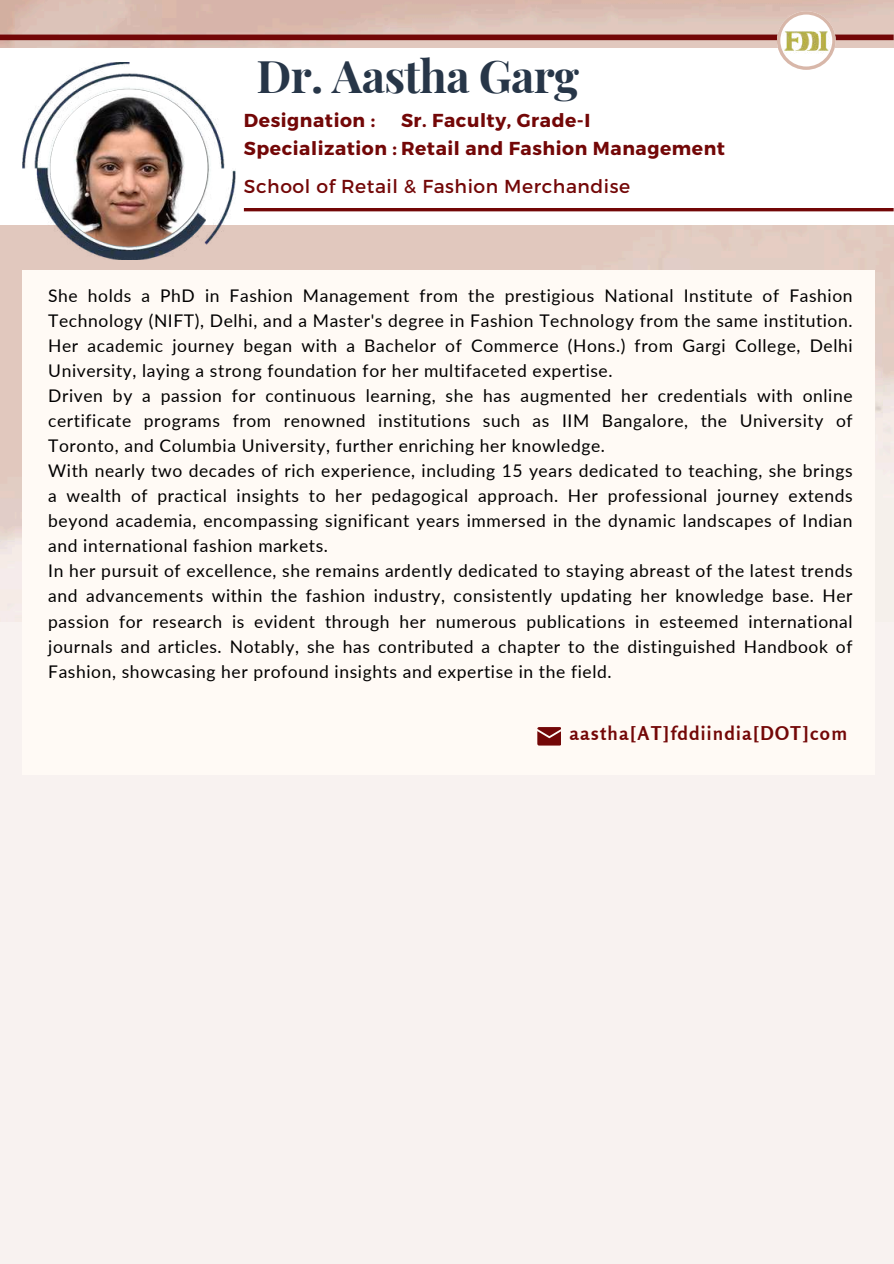
<style>
.page{position:relative;width:894px;height:1264px;background:#fff}
.page>*{position:absolute;margin:0;border:0;box-sizing:border-box;transform-origin:0 0}
.t1{font:700 45px "Playfair Display";letter-spacing:-.015em;color:#273648}
.t2{font:700 18.9px "Rosario";letter-spacing:.065em;color:#730707}
.t3{font:700 18.75px/28.2px "Montserrat";letter-spacing:.03em;color:#730707}
.t4{font:18.75px "Montserrat";letter-spacing:.03em;color:#730707}
.t5{font:17.4px/25px "Lato";letter-spacing:.035em;color:#000}
</style>
<div class="page">
<div style="left:0;top:0;width:893px;height:1263px;background:#f8f2f0"></div>
<img style="left:0;top:0;width:893px;height:606px">
<div style="left:0;top:48px;width:893px;height:177px;background:#fff"></div>
<hr style="left:244px;top:208px;width:649px;height:3px;background:#730707">
<div style="left:0;top:35px;width:893px;height:5px;background:#730707"></div>
<img style="left:22px;top:62px;width:213px;height:197px">
<img style="left:50px;top:89px;width:157px;height:157px;border-radius:50%">
<svg style="left:776px;top:11px;width:59px;height:59px"></svg>
<img style="left:779px;top:23px;width:51px;height:36px">
<img style="left:22px;top:271px;width:852px;height:475px">
<svg style="left:537px;top:727px;width:24px;height:18px"></svg>
<h1 class="t1" style="left:256px;top:44px;width:324px">Dr. Aastha Garg</h1>
<p class="t3" style="left:244px;top:105px;width:482px">Designation :<br>Specialization : Retail and Fashion Management</p>
<p class="t3" style="left:401px;top:105px;width:191px">Sr. Faculty, Grade-I</p>
<p class="t4" style="left:244px;top:174px;width:388px">School of Retail &amp; Fashion Merchandise</p>
<p class="t5" style="left:48px;top:283px;width:805px">She holds a PhD in Fashion Management from the prestigious National Institute of Fashion Technology (NIFT), Delhi, and a Master's degree in Fashion Technology from the same institution.<br>Her academic journey began with a Bachelor of Commerce (Hons.) from Gargi College, Delhi University, laying a strong foundation for her multifaceted expertise.<br>Driven by a passion for continuous learning, she has augmented her credentials with online certificate programs from renowned institutions such as IIM Bangalore, the University of Toronto, and Columbia University, further enriching her knowledge.<br>With nearly two decades of rich experience, including 15 years dedicated to teaching, she brings a wealth of practical insights to her pedagogical approach. Her professional journey extends beyond academia, encompassing significant years immersed in the dynamic landscapes of Indian and international fashion markets.<br>In her pursuit of excellence, she remains ardently dedicated to staying abreast of the latest trends and advancements within the fashion industry, consistently updating her knowledge base. Her passion for research is evident through her numerous publications in esteemed international journals and articles. Notably, she has contributed a chapter to the distinguished Handbook of Fashion, showcasing her profound insights and expertise in the field.</p>
<p class="t2" style="left:569px;top:721px;width:279px">aastha[AT]fddiindia[DOT]com</p>
</div>
